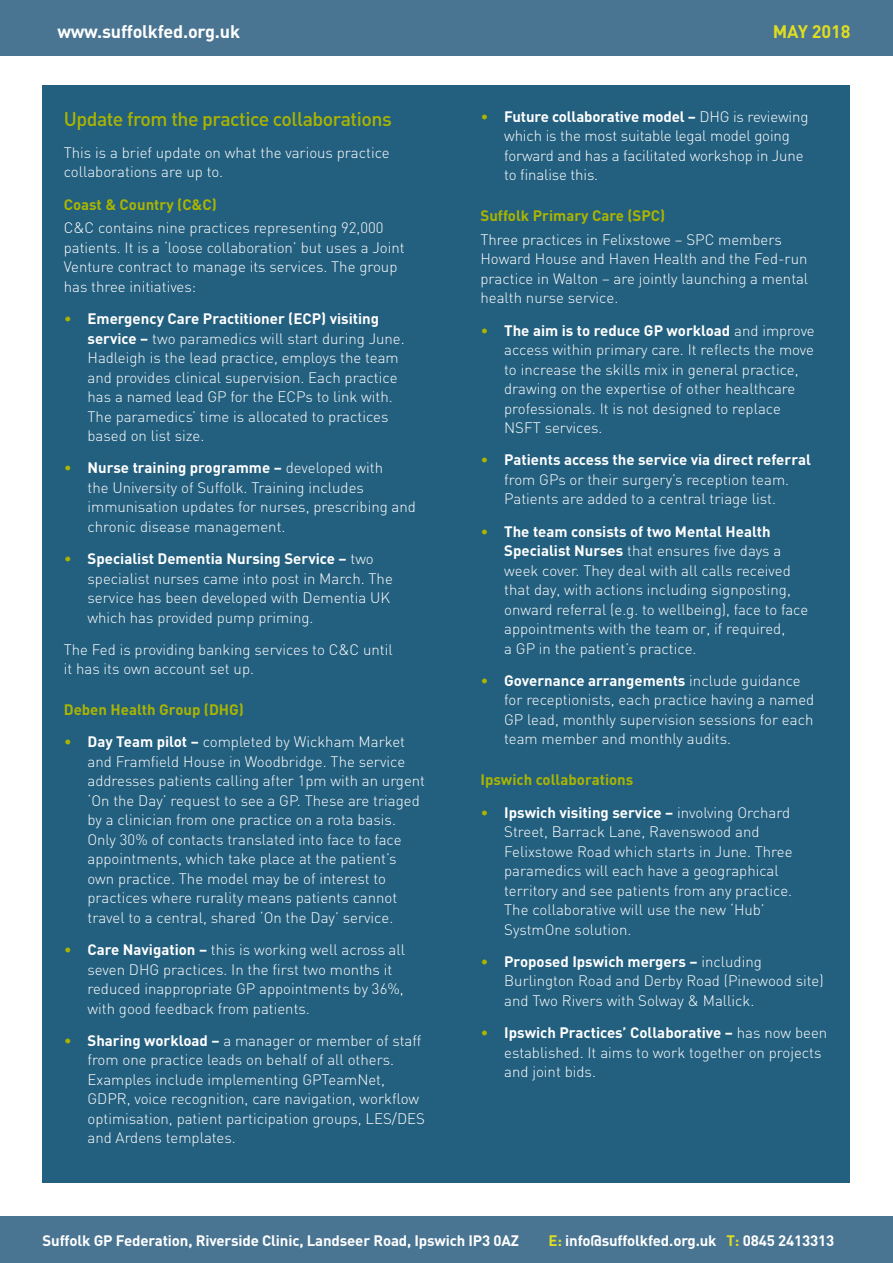
<style>
.page{position:relative;width:893px;height:1263px;background:#fff}
.page>*{position:absolute;margin:0;border:0;box-sizing:border-box;transform-origin:0 0}
.t1{font:500 19.5px "DIN";letter-spacing:-.025em;color:#aab500}
.t2{font:700 18px "DIN";letter-spacing:-.01em;color:#fff}
.t3{font:700 18px "DIN";letter-spacing:-.01em;color:#dedd21}
.t4{font:300 15px/19.5px "DIN";color:#fff}
.t5{font:700 15px "DIN";letter-spacing:-.01em;color:#fff}
.t6{font:700 15px "DIN";color:#aab500}
.s1{color:#aab500}
.s2{font-weight:700}
.s3{color:#dedd21}
</style>
<div class="page">
<div style="left:43px;top:85px;width:807px;height:1097px;background:#235f7e"></div>
<div style="left:0;top:0;width:893px;height:55px;background:#497593"></div>
<div style="left:0;top:1216px;width:893px;height:47px;background:#497593"></div>
<p class="t2" style="left:57px;top:19px;width:184px">www.suffolkfed.org.uk</p>
<p class="t3" style="left:773px;top:19px;width:79px">MAY 2018</p>
<h1 class="t1" style="left:64px;top:106px;width:329px">Update from the practice collaborations</h1>
<p class="t4" style="left:64px;top:143px;width:327px">This is a brief update on what the various practice collaborations are up to.</p>
<p class="t6" style="left:64px;top:194px;width:155px">Coast &amp; Country (C&amp;C)</p>
<p class="t4" style="left:64px;top:218px;width:342px">C&amp;C contains nine practices representing 92,000 patients. It is a ‘loose collaboration’ but uses a Joint Venture contract to manage its services. The group has three initiatives:</p>
<p class="t4" style="left:88px;top:309px;width:319px;text-indent:-24px"><span class="s1">•</span> <span class="s2">Emergency Care Practitioner (ECP) visiting service –</span> two paramedics will start during June.<br>Hadleigh is the lead practice, employs the team and provides clinical supervision. Each practice has a named lead GP for the ECPs to link with.<br>The paramedics’ time is allocated to practices based on list size.</p>
<p class="t4" style="left:88px;top:458px;width:330px;text-indent:-24px"><span class="s1">•</span> <span class="s2">Nurse training programme –</span> developed with<br>the University of Suffolk. Training includes immunisation updates for nurses, prescribing and chronic disease management.</p>
<p class="t4" style="left:88px;top:549px;width:307px;text-indent:-24px"><span class="s1">•</span> <span class="s2">Specialist Dementia Nursing Service –</span> two specialist nurses came into post in March. The service has been developed with Dementia UK which has provided pump priming.</p>
<p class="t4" style="left:64px;top:640px;width:330px">The Fed is providing banking services to C&amp;C until it has its own account set up.</p>
<p class="t6" style="left:64px;top:700px;width:182px">Deben Health Group (DHG)</p>
<p class="t4" style="left:87px;top:732px;width:339px;text-indent:-24px"><span class="s1">•</span> <span class="s2">Day Team pilot –</span> completed by Wickham Market and Framfield House in Woodbridge. The service addresses patients calling after 1pm with an urgent ‘On the Day’ request to see a GP. These are triaged by a clinician from one practice on a rota basis.<br>Only 30% of contacts translated into face to face appointments, which take place at the patient’s own practice. The model may be of interest to practices where rurality means patients cannot travel to a central, shared ‘On the Day’ service.</p>
<p class="t4" style="left:87px;top:940px;width:319px;text-indent:-24px"><span class="s1">•</span> <span class="s2">Care Navigation –</span> this is working well across all seven DHG practices. In the first two months it reduced inappropriate GP appointments by 36%, with good feedback from patients.</p>
<p class="t4" style="left:87px;top:1031px;width:339px;text-indent:-24px"><span class="s1">•</span> <span class="s2">Sharing workload –</span> a manager or member of staff from one practice leads on behalf of all others.<br>Examples include implementing GPTeamNet, GDPR, voice recognition, care navigation, workflow optimisation, patient participation groups, LES/DES and Ardens templates.</p>
<p class="t4" style="left:504px;top:107px;width:306px;text-indent:-24px"><span class="s1">•</span> <span class="s2">Future collaborative model –</span> DHG is reviewing which is the most suitable legal model going forward and has a facilitated workshop in June to finalise this.</p>
<p class="t6" style="left:480px;top:206px;width:186px">Suffolk Primary Care (SPC)</p>
<p class="t4" style="left:480px;top:230px;width:329px">Three practices in Felixstowe – SPC members Howard House and Haven Health and the Fed-run practice in Walton – are jointly launching a mental health nurse service.</p>
<p class="t4" style="left:504px;top:320px;width:312px;text-indent:-24px"><span class="s1">•</span> <span class="s2">The aim is to reduce GP workload</span> and improve access within primary care. It reflects the move to increase the skills mix in general practice, drawing on the expertise of other healthcare professionals. It is not designed to replace NSFT services.</p>
<p class="t4" style="left:504px;top:450px;width:308px;text-indent:-24px"><span class="s1">•</span> <span class="s2">Patients access the service via direct referral </span>from GPs or their surgery’s reception team.<br>Patients are added to a central triage list.</p>
<p class="t4" style="left:504px;top:521px;width:306px;text-indent:-24px"><span class="s1">•</span> <span class="s2">The team consists of two Mental Health Specialist Nurses</span> that ensures five days a week cover. They deal with all calls received that day, with actions including signposting, onward referral (e.g. to wellbeing), face to face appointments with the team or, if required,<br>a GP in the patient’s practice.</p>
<p class="t4" style="left:504px;top:671px;width:312px;text-indent:-24px"><span class="s1">•</span> <span class="s2">Governance arrangements</span> include guidance for receptionists, each practice having a named GP lead, monthly supervision sessions for each team member and monthly audits.</p>
<p class="t6" style="left:480px;top:770px;width:154px">Ipswich collaborations</p>
<p class="t4" style="left:504px;top:802px;width:290px;text-indent:-24px"><span class="s1">•</span> <span class="s2">Ipswich visiting service –</span> involving Orchard Street, Barrack Lane, Ravenswood and Felixstowe Road which starts in June. Three paramedics will each have a geographical territory and see patients from any practice.<br>The collaborative will use the new ‘Hub’ SystmOne solution.</p>
<p class="t4" style="left:504px;top:951px;width:321px;text-indent:-24px"><span class="s1">•</span> <span class="s2">Proposed Ipswich mergers –</span> including<br>Burlington Road and Derby Road (Pinewood site) and Two Rivers with Solway &amp; Mallick.</p>
<p class="t4" style="left:504px;top:1023px;width:325px;text-indent:-24px"><span class="s1">•</span> <span class="s2">Ipswich Practices’ Collaborative –</span> has now been established. It aims to work together on projects and joint bids.</p>
<p class="t5" style="left:43px;top:1231px;width:478px">Suffolk GP Federation, Riverside Clinic, Landseer Road, Ipswich IP3 0AZ</p>
<p class="t5" style="left:548px;top:1231px;width:287px"><span class="s3">E:</span> info@suffolkfed.org.uk <span class="s3">T:</span> 0845 2413313</p>
</div>
